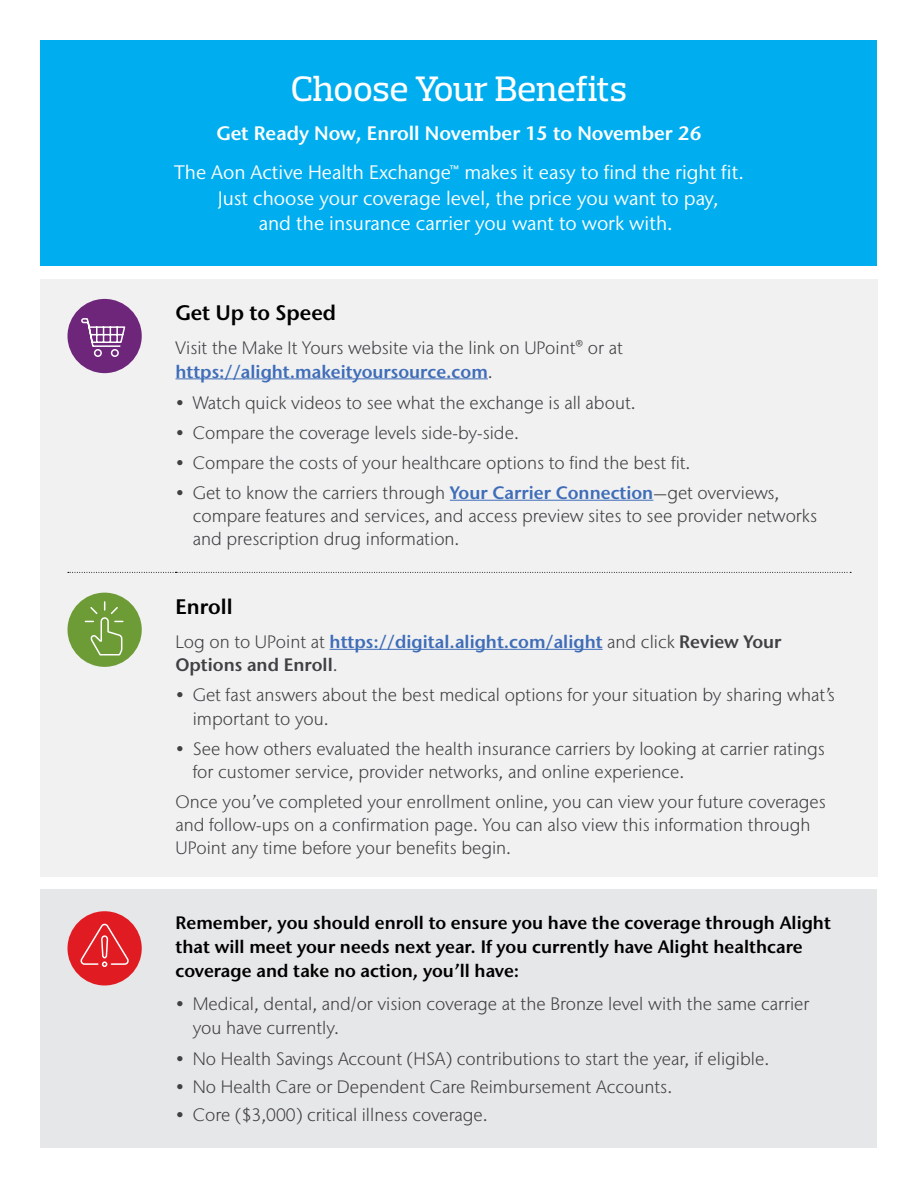
<style>
.page{position:relative;width:918px;height:1188px;background:#fff}
.page>*{position:absolute;margin:0;border:0;box-sizing:border-box;transform-origin:0 0}
.t1{font:500 36px "Prelo Slab";letter-spacing:-.01em;color:#fff}
.t2{font:600 21px "Stone Sans IIITC Pro";color:#000}
.t3{font:19.5px "Stone Sans IIITC Pro";color:#fff}
.t4{font:600 19.5px "Stone Sans IIITC Pro";color:#fff}
.t5{font:300 18px/23.2px "Stone Sans IIITC Pro";color:#414042}
.t6{font:600 18px/24px "Stone Sans IIITC Pro";color:#000}
.t7{font:600 18px/23.2px "Stone Sans IIITC Pro";color:#3f6db8}
.s1{font-weight:600;color:#3f6db8}
.s2{font-weight:300;color:#414042}
.s3{color:#414042}
</style>
<div class="page">
<div style="left:40px;top:889px;width:838px;height:259px;background:#e6e7e8"></div>
<div style="left:68px;top:911px;width:74px;height:74px;background:#e11b22;border-radius:50%"></div>
<svg style="left:80px;top:924px;width:49px;height:43px"></svg>
<div style="left:40px;top:279px;width:838px;height:597px;background:#f1f1f2"></div>
<div style="left:40px;top:40px;width:838px;height:226px;background:#00aeef"></div>
<svg style="left:68px;top:572px;width:783px;height:1px"></svg>
<div style="left:68px;top:299px;width:74px;height:74px;background:#6e267b;border-radius:50%"></div>
<svg style="left:81px;top:318px;width:45px;height:39px"></svg>
<hr style="left:176px;top:378px;width:312px;height:1px;background:#3f6db8">
<hr style="left:450px;top:500px;width:203px;height:1px;background:#3f6db8">
<div style="left:68px;top:593px;width:74px;height:74px;background:#6d9b36;border-radius:50%"></div>
<svg style="left:84px;top:601px;width:40px;height:55px"></svg>
<hr style="left:330px;top:649px;width:273px;height:1px;background:#3f6db8">
<h1 class="t1" style="left:291px;top:67px;width:338px">Choose Your Benefits</h1>
<p class="t4" style="left:216px;top:121px;width:487px">Get Ready Now, Enroll November 15 to November 26</p>
<p class="t3" style="left:174px;top:160px;width:571px">The Aon Active Health Exchange™ makes it easy to find the right fit.</p>
<p class="t3" style="left:218px;top:186px;width:503px">Just choose your coverage level, the price you want to pay,</p>
<p class="t3" style="left:259px;top:211px;width:416px">and the insurance carrier you want to work with.</p>
<p class="t2" style="left:176px;top:299px;width:162px">Get Up to Speed</p>
<p class="t5" style="left:176px;top:336px;width:449px">Visit the Make It Yours website via the link on UPoint® or at <span class="s1">https://alight.makeityoursource.com</span>.</p>
<p class="t5" style="left:176px;top:391px;width:462px">• Watch quick videos to see what the exchange is all about.</p>
<p class="t5" style="left:176px;top:421px;width:345px">• Compare the coverage levels side-by-side.</p>
<p class="t5" style="left:176px;top:451px;width:517px">• Compare the costs of your healthcare options to find the best fit.</p>
<p class="t5" style="left:193px;top:481px;width:626px;text-indent:-17px">• Get to know the carriers through <span class="s1">Your Carrier Connection</span>—get overviews, compare features and services, and access preview sites to see provider networks and prescription drug information.</p>
<p class="t2" style="left:176px;top:593px;width:59px">Enroll</p>
<p class="t7" style="left:176px;top:630px;width:608px"><span class="s2">Log on to UPoint at</span> https://digital.alight.com/alight <span class="s2">and click</span> <span class="s3">Review Your<br>Options and Enroll</span><span class="s2">.</span></p>
<p class="t5" style="left:193px;top:683px;width:644px;text-indent:-17px">• Get fast answers about the best medical options for your situation by sharing what’s important to you.</p>
<p class="t5" style="left:193px;top:736px;width:634px;text-indent:-17px">• See how others evaluated the health insurance carriers by looking at carrier ratings for customer service, provider networks, and online experience.</p>
<p class="t5" style="left:176px;top:790px;width:652px">Once you’ve completed your enrollment online, you can view your future coverages and follow-ups on a confirmation page. You can also view this information through<br>UPoint any time before your benefits begin.</p>
<p class="t6" style="left:176px;top:911px;width:657px">Remember, you should enroll to ensure you have the coverage through Alight that will meet your needs next year. If you currently have Alight healthcare coverage and take no action, you’ll have:</p>
<p class="t5" style="left:193px;top:992px;width:618px;line-height:24px;text-indent:-17px">• Medical, dental, and/or vision coverage at the Bronze level with the same carrier you have currently.</p>
<p class="t5" style="left:176px;top:1047px;width:595px">• No Health Savings Account (HSA) contributions to start the year, if eligible.</p>
<p class="t5" style="left:176px;top:1075px;width:498px">• No Health Care or Dependent Care Reimbursement Accounts.</p>
<p class="t5" style="left:176px;top:1103px;width:314px">• Core ($3,000) critical illness coverage.</p>
</div>
